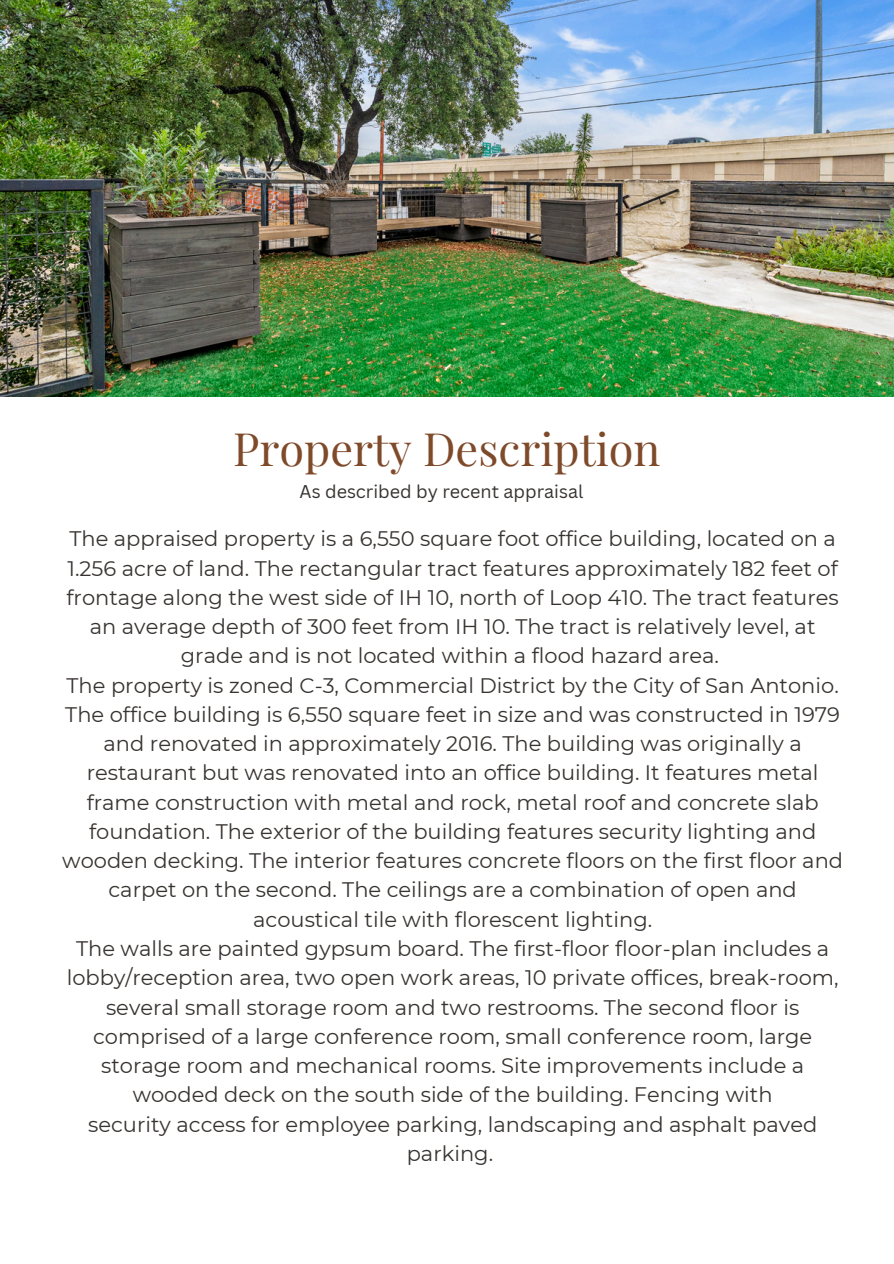
<style>
.page{position:relative;width:894px;height:1264px;background:#fff}
.page>*{position:absolute;margin:0;border:0;box-sizing:border-box;transform-origin:0 0}
.t1{font:45px "Playfair Display";color:#7f4a2a}
.t2{font:21px/29.2px "Montserrat";color:#373330;text-align:center}
.t3{font:18px "Canva Sans";color:#373330}
</style>
<div class="page">
<img style="left:0;top:0;width:893px;height:396px">
<p class="t1" style="left:233px;top:417px;width:429px">Property Description</p>
<p class="t3" style="left:299px;top:478px;width:285px">As described by recent appraisal</p>
<h1 class="t2" style="left:62px;top:524px;width:782px">The appraised property is a 6,550 square foot office building, located on a 1.256 acre of land. The rectangular tract features approximately 182 feet of frontage along the west side of IH 10, north of Loop 410. The tract features an average depth of 300 feet from IH 10. The tract is relatively level, at grade and is not located within a flood hazard area.<br>The property is zoned C-3, Commercial District by the City of San Antonio.<br>The office building is 6,550 square feet in size and was constructed in 1979 and renovated in approximately 2016. The building was originally a restaurant but was renovated into an office building. It features metal frame construction with metal and rock, metal roof and concrete slab foundation. The exterior of the building features security lighting and wooden decking. The interior features concrete floors on the first floor and carpet on the second. The ceilings are a combination of open and acoustical tile with florescent lighting.<br>The walls are painted gypsum board. The first-floor floor-plan includes a lobby/reception area, two open work areas, 10 private offices, break-room, several small storage room and two restrooms. The second floor is comprised of a large conference room, small conference room, large storage room and mechanical rooms. Site improvements include a wooded deck on the south side of the building. Fencing with<br>security access for employee parking, landscaping and asphalt paved parking.</h1>
</div>
